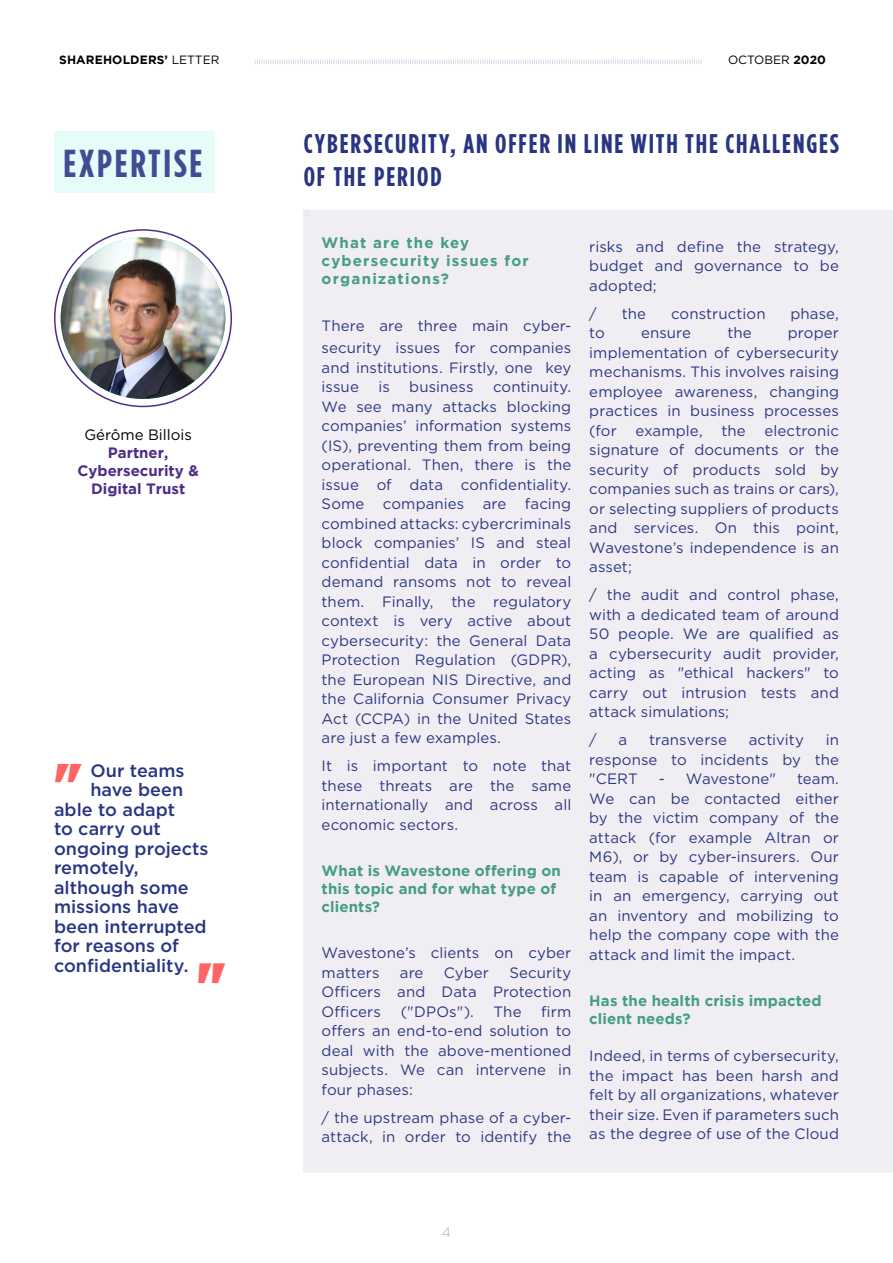
<style>
.page{position:relative;width:893px;height:1263px;background:#fff}
.page>*{position:absolute;margin:0;border:0;box-sizing:border-box;transform-origin:0 0}
.t1{font:900 49.5px "Gotham";color:#ff6363}
.t2{font:900 45.9px "Gotham";color:#ff6363}
.t3{font:700 39px "Gotham Condensed";letter-spacing:.07em;color:#4b3b90}
.t4{font:700 27px/32.4px "Gotham Condensed";letter-spacing:.07em;color:#283583}
.t5{font:500 18px "Gotham";color:#283583}
.t6{font:15px/19.5px "Gotham";letter-spacing:.005em;color:#283583;text-align:justify}
.t7{font:700 15px/18px "Gotham";letter-spacing:.01em;color:#42a686}
.t8{font:700 15px/18px "Gotham";letter-spacing:.08em;color:#42a686}
.t9{font:700 15px/18px "Gotham";color:#4f2e88;text-align:center}
.t10{font:15px "Gotham";color:#000}
.t11{font:100 13.5px "Gotham";color:#4d4d4c}
.t12{font:700 12px "Gotham";letter-spacing:.015em;color:#000}
.t13{font:12px "Gotham";color:#000}
.s1{font-weight:400}
.s2{font-weight:700}
</style>
<div class="page">
<svg style="left:255px;top:60px;width:447px;height:4px"></svg>
<img style="left:61px;top:237px;width:164px;height:162px">
<div style="left:304px;top:210px;width:589px;height:962px;background:#f0eef3"></div>
<div style="left:54px;top:132px;width:161px;height:61px;background:#e6fcf8"></div>
<p class="t12" style="left:59px;top:53px;width:162px">SHAREHOLDERS’ <span class="s1">LETTER</span></p>
<p class="t13" style="left:728px;top:52px;width:99px">OCTOBER <span class="s2">2020</span></p>
<h3 class="t3" style="left:63px;top:140px;width:140px">EXPERTISE</h3>
<p class="t10" style="left:84px;top:425px;width:109px">Gérôme Billois</p>
<p class="t9" style="left:78px;top:443px;width:123px">Partner,<br>Cybersecurity &amp;<br>Digital Trust</p>
<h2 class="t2" style="left:53px;top:747px;width:33px">"</h2>
<p class="t5" style="left:90px;top:759px;width:96px">Our teams</p>
<p class="t5" style="left:90px;top:778px;width:94px">have been</p>
<p class="t5" style="left:54px;top:798px;width:123px">able to adapt</p>
<p class="t5" style="left:54px;top:817px;width:108px">to carry out</p>
<p class="t5" style="left:54px;top:837px;width:156px">ongoing projects</p>
<p class="t5" style="left:54px;top:856px;width:86px">remotely,</p>
<p class="t5" style="left:54px;top:876px;width:136px">although some</p>
<p class="t5" style="left:54px;top:895px;width:127px">missions have</p>
<p class="t5" style="left:54px;top:915px;width:154px">been interrupted</p>
<p class="t5" style="left:54px;top:934px;width:126px">for reasons of</p>
<p class="t5" style="left:54px;top:954px;width:136px">confidentiality.</p>
<h1 class="t1" style="left:198px;top:945px;width:29px">"</h1>
<h3 class="t4" style="left:304px;top:127px;width:537px">CYBERSECURITY, AN OFFER IN LINE WITH THE CHALLENGES<br>OF THE PERIOD</h3>
<p class="t8" style="left:322px;top:234px;width:209px">What are the key cybersecurity issues for organizations?</p>
<p class="t6" style="left:322px;top:314px;width:251px;line-height:22.5px">There are three main cyber&shy;security issues for companies</p>
<p class="t6" style="left:322px;top:358px;width:251px">and institutions. Firstly, one key issue</p>
<p class="t6" style="left:378px;top:377px;width:13px">is</p>
<p class="t6" style="left:409px;top:377px;width:66px">business</p>
<p class="t6" style="left:322px;top:377px;width:251px;text-indent:171px">continuity.<br>We see many attacks blocking companies’ information systems (IS), preventing them from being operational. Then, there is the issue of data confidentiality.<br>Some companies are facing combined attacks: cybercriminals block companies’ IS and steal confidential data in order to demand ransoms not to reveal them. Finally, the regulatory context is very active about cybersecurity: the General Data Protection Regulation (GDPR), the European NIS Directive, and the California Consumer Privacy Act (CCPA) in the United States are just a few examples.</p>
<p class="t6" style="left:322px;top:756px;width:251px">It is important to note that these threats are the same internationally and across all economic sectors.</p>
<p class="t7" style="left:322px;top:861px;width:241px">What is Wavestone offering on this topic and for what type of clients?</p>
<p class="t6" style="left:322px;top:943px;width:251px">Wavestone’s clients on cyber matters</p>
<p class="t6" style="left:400px;top:962px;width:25px">are</p>
<p class="t6" style="left:444px;top:962px;width:47px">Cyber</p>
<p class="t6" style="left:322px;top:962px;width:251px;text-indent:188px">Security Officers and Data Protection Officers</p>
<p class="t6" style="left:322px;top:1001px;width:251px;text-indent:220px">firm offers an end-to-end solution to deal with the above-mentioned subjects. We can intervene in four phases:</p>
<p class="t6" style="left:322px;top:1107px;width:251px">/ the upstream phase of a cyber&shy;attack, in order to identify the</p>
<p class="t6" style="left:401px;top:1001px;width:75px">("DPOs").</p>
<p class="t6" style="left:493px;top:1001px;width:30px">The</p>
<p class="t6" style="left:589px;top:236px;width:251px">risks and define the strategy, budget and governance to be adopted;</p>
<p class="t6" style="left:589px;top:303px;width:9px">/</p>
<p class="t6" style="left:622px;top:303px;width:26px">the</p>
<p class="t6" style="left:671px;top:303px;width:96px">construction</p>
<p class="t6" style="left:790px;top:303px;width:50px">phase,</p>
<p class="t6" style="left:589px;top:323px;width:17px">to</p>
<p class="t6" style="left:641px;top:323px;width:52px">ensure</p>
<p class="t6" style="left:727px;top:323px;width:26px">the</p>
<p class="t6" style="left:589px;top:323px;width:251px;text-indent:199px">proper implementation of cybersecurity mechanisms. This involves raising employee awareness, changing practices in business processes (for</p>
<p class="t6" style="left:589px;top:420px;width:251px;text-indent:175px">electronic signature of documents or the security of products sold by companies such as trains or cars), or selecting suppliers of products and services. On this point, Wavestone’s independence is an asset;</p>
<p class="t6" style="left:589px;top:585px;width:251px">/ the audit and control phase, with a dedicated team of around 50 people. We are qualified as a cybersecurity audit provider, acting as "ethical hackers" to carry out intrusion tests and attack simulations;</p>
<p class="t6" style="left:589px;top:730px;width:9px">/</p>
<p class="t6" style="left:619px;top:730px;width:10px">a</p>
<p class="t6" style="left:649px;top:730px;width:79px">transverse</p>
<p class="t6" style="left:749px;top:730px;width:57px">activity</p>
<p class="t6" style="left:635px;top:420px;width:112px">example, the</p>
<p class="t6" style="left:589px;top:730px;width:251px;text-indent:236px">in response to incidents by the "CERT</p>
<p class="t6" style="left:659px;top:769px;width:119px">- Wavestone"</p>
<p class="t6" style="left:589px;top:769px;width:251px;text-indent:208px">team.<br>We can be contacted either by the victim company of the attack (for example Altran or M6), or by cyber-insurers. Our team is capable of intervening in an emergency, carrying out an inventory and mobilizing to help the company cope with the attack and limit the impact.</p>
<p class="t7" style="left:589px;top:991px;width:234px">Has the health crisis impacted client needs?</p>
<p class="t6" style="left:589px;top:1046px;width:251px">Indeed, in terms of cybersecurity, the impact has been harsh and felt by all organizations, whatever their size. Even if parameters such as the degree of use of the Cloud</p>
<p class="t11" style="left:442px;top:1224px;width:10px">4</p>
</div>
